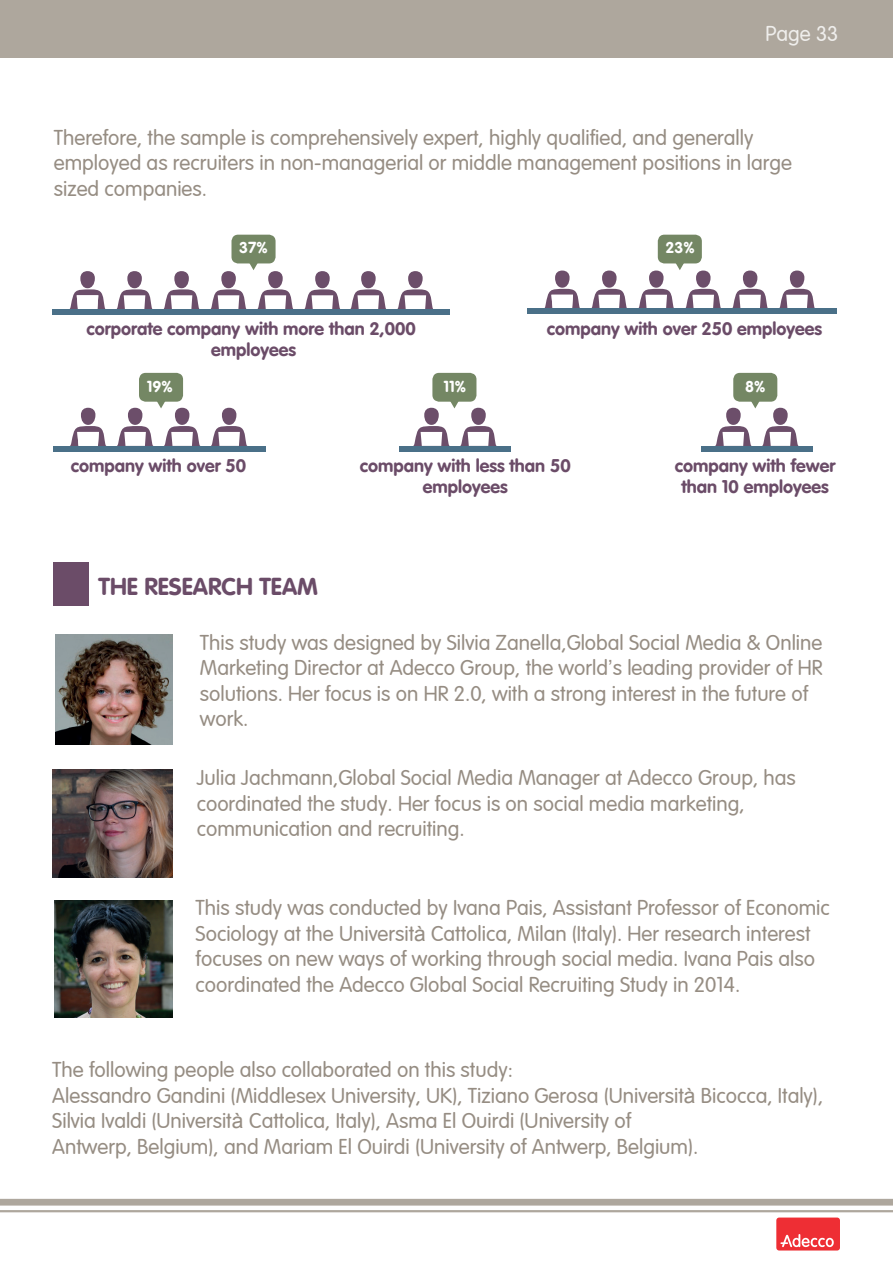
<style>
.page{position:relative;width:893px;height:1263px;background:#fff}
.page>*{position:absolute;margin:0;border:0;box-sizing:border-box;transform-origin:0 0}
.t1{font:24px "VAG Rounded Bold";color:#6b4c68}
.t2{font:300 21px/25.5px "VAG Rounded";color:#968d83}
.t3{font:300 21px "VAG Rounded";color:#efeeec}
.t4{font:18px/21px "VAG Rounded Bold";color:#6b4c68;text-align:center}
.t5{font:15.6px "VAG Rounded Bold";color:#fff}
.s1{font-family:"Arial";font-weight:400}
</style>
<div class="page">
<div style="left:0;top:1199px;width:893px;height:6px;background:#aea79d"></div>
<hr style="left:0;top:1210px;width:893px;height:2px;background:#aea79d">
<div style="left:0;top:0;width:893px;height:57px;background:#aea79d"></div>
<div style="left:222px;top:408px;width:14px;height:17px;background:#6c4e6a;border-radius:7px"></div>
<svg style="left:211px;top:426px;width:36px;height:20px"></svg>
<div style="left:175px;top:408px;width:14px;height:17px;background:#6c4e6a;border-radius:7px"></div>
<svg style="left:164px;top:426px;width:36px;height:20px"></svg>
<div style="left:128px;top:408px;width:14px;height:17px;background:#6c4e6a;border-radius:7px"></div>
<svg style="left:117px;top:426px;width:36px;height:20px"></svg>
<div style="left:81px;top:408px;width:14px;height:17px;background:#6c4e6a;border-radius:7px"></div>
<svg style="left:70px;top:426px;width:36px;height:20px"></svg>
<div style="left:53px;top:446px;width:213px;height:5px;background:#4a7088"></div>
<div style="left:231px;top:235px;width:45px;height:28px;background:#748764;border-radius:7px"></div>
<svg style="left:247px;top:263px;width:13px;height:7px"></svg>
<div style="left:471px;top:408px;width:15px;height:17px;background:#6c4e6a;border-radius:7px"></div>
<svg style="left:460px;top:426px;width:37px;height:20px"></svg>
<div style="left:424px;top:408px;width:15px;height:17px;background:#6c4e6a;border-radius:7px"></div>
<svg style="left:413px;top:426px;width:37px;height:20px"></svg>
<div style="left:399px;top:446px;width:111px;height:5px;background:#4a7088"></div>
<div style="left:696px;top:270px;width:15px;height:18px;background:#6c4e6a;border-radius:7px"></div>
<div style="left:649px;top:270px;width:15px;height:18px;background:#6c4e6a;border-radius:7px"></div>
<div style="left:602px;top:270px;width:15px;height:18px;background:#6c4e6a;border-radius:7px"></div>
<div style="left:555px;top:270px;width:15px;height:18px;background:#6c4e6a;border-radius:7px"></div>
<div style="left:790px;top:270px;width:14px;height:18px;background:#6c4e6a;border-radius:7px"></div>
<div style="left:743px;top:270px;width:14px;height:18px;background:#6c4e6a;border-radius:7px"></div>
<svg style="left:685px;top:289px;width:37px;height:20px"></svg>
<svg style="left:638px;top:289px;width:37px;height:20px"></svg>
<svg style="left:591px;top:289px;width:37px;height:20px"></svg>
<svg style="left:544px;top:289px;width:37px;height:20px"></svg>
<svg style="left:779px;top:289px;width:36px;height:20px"></svg>
<svg style="left:732px;top:289px;width:36px;height:20px"></svg>
<div style="left:527px;top:309px;width:310px;height:5px;background:#4a7088"></div>
<div style="left:221px;top:271px;width:15px;height:17px;background:#6c4e6a;border-radius:7px"></div>
<svg style="left:210px;top:289px;width:37px;height:20px"></svg>
<div style="left:174px;top:271px;width:15px;height:17px;background:#6c4e6a;border-radius:7px"></div>
<svg style="left:163px;top:289px;width:37px;height:20px"></svg>
<div style="left:127px;top:271px;width:15px;height:17px;background:#6c4e6a;border-radius:7px"></div>
<svg style="left:116px;top:289px;width:37px;height:20px"></svg>
<div style="left:80px;top:271px;width:15px;height:17px;background:#6c4e6a;border-radius:7px"></div>
<svg style="left:69px;top:289px;width:37px;height:20px"></svg>
<div style="left:315px;top:271px;width:15px;height:17px;background:#6c4e6a;border-radius:7px"></div>
<svg style="left:304px;top:289px;width:36px;height:20px"></svg>
<div style="left:268px;top:271px;width:15px;height:17px;background:#6c4e6a;border-radius:7px"></div>
<svg style="left:257px;top:289px;width:36px;height:20px"></svg>
<div style="left:408px;top:271px;width:15px;height:17px;background:#6c4e6a;border-radius:7px"></div>
<svg style="left:397px;top:289px;width:36px;height:20px"></svg>
<div style="left:361px;top:271px;width:15px;height:17px;background:#6c4e6a;border-radius:7px"></div>
<svg style="left:350px;top:289px;width:36px;height:20px"></svg>
<div style="left:53px;top:309px;width:397px;height:6px;background:#4a7088"></div>
<div style="left:773px;top:408px;width:15px;height:17px;background:#6c4e6a;border-radius:7px"></div>
<svg style="left:762px;top:426px;width:37px;height:20px"></svg>
<div style="left:726px;top:408px;width:15px;height:17px;background:#6c4e6a;border-radius:7px"></div>
<svg style="left:715px;top:426px;width:37px;height:20px"></svg>
<div style="left:701px;top:446px;width:111px;height:5px;background:#4a7088"></div>
<div style="left:658px;top:235px;width:44px;height:28px;background:#748764;border-radius:7px"></div>
<svg style="left:673px;top:263px;width:14px;height:7px"></svg>
<div style="left:139px;top:373px;width:44px;height:29px;background:#748764;border-radius:7px"></div>
<svg style="left:154px;top:401px;width:14px;height:7px"></svg>
<div style="left:432px;top:373px;width:44px;height:29px;background:#748764;border-radius:7px"></div>
<svg style="left:448px;top:401px;width:13px;height:7px"></svg>
<div style="left:733px;top:373px;width:44px;height:29px;background:#748764;border-radius:7px"></div>
<svg style="left:748px;top:401px;width:14px;height:7px"></svg>
<div style="left:775px;top:1216px;width:66px;height:35px;background:#ee2e34;border-radius:4px"></div>
<div style="left:774px;top:1215px;width:68px;height:38px;border:2px solid #fff;border-radius:4px"></div>
<svg style="left:780px;top:1234px;width:54px;height:13px"></svg>
<div style="left:53px;top:562px;width:36px;height:44px;background:#6b4c68"></div>
<img style="left:55px;top:635px;width:118px;height:110px">
<img style="left:53px;top:769px;width:120px;height:108px">
<img style="left:55px;top:900px;width:117px;height:117px">
<p class="t3" style="left:766px;top:21px;width:74px">Page 33</p>
<p class="t2" style="left:54px;top:125px;width:740px">Therefore, the sample is comprehensively expert, highly qualified, and generally employed as recruiters in non-managerial or middle management positions in large sized companies.</p>
<p class="t5" style="left:239px;top:239px;width:30px">37%</p>
<p class="t5" style="left:666px;top:239px;width:31px">23%</p>
<p class="t4" style="left:86px;top:317px;width:331px">corporate company with more than 2,000 employees</p>
<p class="t4" style="left:547px;top:317px;width:277px">company with over 250 employees</p>
<p class="t5" style="left:147px;top:377px;width:27px">19%</p>
<p class="t4" style="left:71px;top:455px;width:177px">company with over 50</p>
<p class="t5" style="left:443px;top:377px;width:24px">11%</p>
<p class="t5" style="left:745px;top:377px;width:22px">8%</p>
<p class="t4" style="left:360px;top:455px;width:212px">company with less than 50 employees</p>
<p class="t4" style="left:675px;top:455px;width:162px">company with fewer</p>
<p class="t4" style="left:681px;top:476px;width:149px">than 10 employees</p>
<p class="t1" style="left:99px;top:572px;width:221px">THE RESEARCH TEAM</p>
<p class="t2" style="left:200px;top:630px;width:624px">This study was designed by Silvia Zanella,Global Social Media &amp; Online Marketing Director at Adecco Group, the world s<span class="s1">’</span> leading provider of HR solutions. Her focus is on HR 2.0, with a strong interest in the future of work.</p>
<p class="t2" style="left:197px;top:766px;width:601px">Julia Jachmann,Global Social Media Manager at Adecco Group, has coordinated the study. Her focus is on social media marketing, communication and recruiting.</p>
<p class="t2" style="left:196px;top:896px;width:636px">This study was conducted by Ivana Pais, Assistant Professor of Economic Sociology at the Universit<span class="s1">à</span> Cattolica, Milan (Italy .) Her research interest focuses on new ways of working through social media. Ivana Pais also coordinated the Adecco Global Social Recruiting Study in 2014.</p>
<p class="t2" style="left:52px;top:1058px;width:772px">The following people also collaborated on this study:<br>Alessandro Gandini (Middlesex University, UK ,) Tiziano Gerosa (Universit<span class="s1">à</span> Bicocca, Italy ,( Silvia Ivaldi (Universit<span class="s1">à</span> Cattolica, Italy ,) Asma El Ouirdi (University of<br>Antwerp, Belgium ,) and Mariam El Ouirdi (University of Antwerp, Belgium .(</p>
</div>
